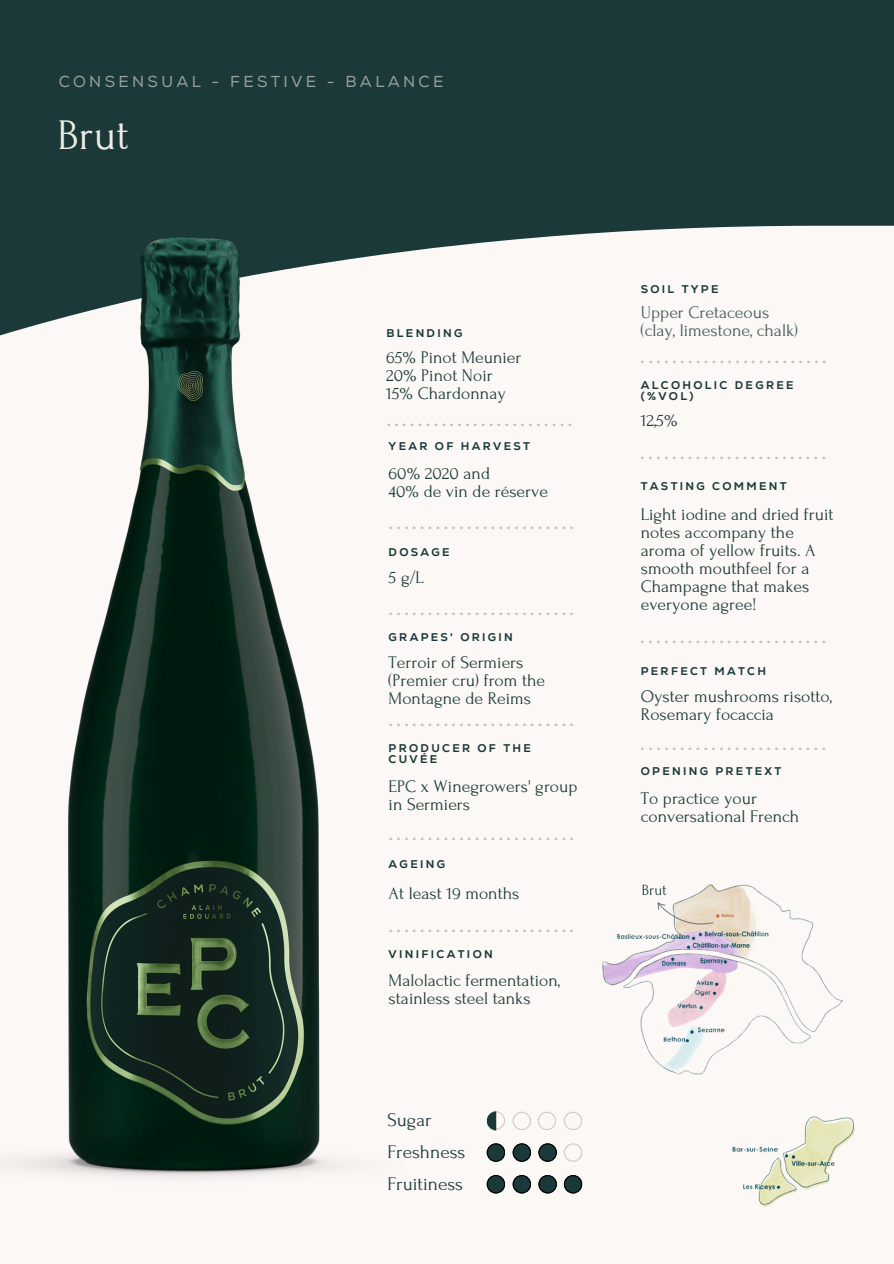
<style>
.page{position:relative;width:894px;height:1264px;background:#fff}
.page>*{position:absolute;margin:0;border:0;box-sizing:border-box;transform-origin:0 0}
.t1{font:43.5px "Forum";color:#f1ece6}
.t2{font:19.2px "Forum";color:#1b3939}
.t3{font:17.7px/18px "Forum";color:#1b3939}
.t4{font:17.7px/18px "Forum";color:#435958}
.t5{font:800 16.95px "Nexa";color:#1b3939}
.t6{font:15.9px "Nexa";letter-spacing:.21em;color:#f1ece6}
.t7{font:800 11.1px/11.2px "Nexa";letter-spacing:.21em;color:#1b3939}
</style>
<div class="page">
<div style="left:0;top:0;width:893px;height:1263px;background:#1b3939"></div>
<div style="left:0;top:226px;width:893px;height:1037px;background:#fbf8f5"></div>
<img style="left:0;top:226px;width:404px;height:952px">
<svg style="left:486px;top:1143px;width:18px;height:18px"></svg>
<svg style="left:486px;top:1174px;width:19px;height:19px"></svg>
<svg style="left:486px;top:1174px;width:18px;height:18px"></svg>
<svg style="left:512px;top:1143px;width:18px;height:18px"></svg>
<svg style="left:512px;top:1174px;width:19px;height:19px"></svg>
<svg style="left:512px;top:1174px;width:18px;height:18px"></svg>
<svg style="left:512px;top:1111px;width:18px;height:18px"></svg>
<svg style="left:537px;top:1111px;width:18px;height:18px"></svg>
<svg style="left:564px;top:1143px;width:9px;height:18px"></svg>
<svg style="left:564px;top:1111px;width:9px;height:18px"></svg>
<svg style="left:538px;top:1175px;width:18px;height:17px"></svg>
<svg style="left:538px;top:1143px;width:18px;height:18px"></svg>
<svg style="left:486px;top:1111px;width:18px;height:19px"></svg>
<svg style="left:563px;top:1175px;width:10px;height:17px"></svg>
<img style="left:573px;top:884px;width:282px;height:323px">
<p class="t6" style="left:59px;top:72px;width:386px">CONSENSUAL - FESTIVE - BALANCE</p>
<h2 class="t1" style="left:58px;top:111px;width:73px">Brut</h2>
<p class="t7" style="left:386px;top:327px;width:77px">BLENDING</p>
<p class="t3" style="left:386px;top:349px;width:137px">65% Pinot Meunier<br>20% Pinot Noir<br>15% Chardonnay</p>
<p class="t5" style="left:386px;top:409px;width:187px">........................</p>
<p class="t7" style="left:388px;top:440px;width:143px">YEAR OF HARVEST</p>
<p class="t3" style="left:388px;top:464px;width:161px">60% 2020 and<br>40% de vin de réserve</p>
<p class="t5" style="left:388px;top:512px;width:187px">........................</p>
<p class="t7" style="left:388px;top:546px;width:62px">DOSAGE</p>
<h2 class="t3" style="left:388px;top:569px;width:37px">5 g/L</h2>
<p class="t5" style="left:388px;top:597px;width:187px">........................</p>
<h1 class="t7" style="left:388px;top:631px;width:126px">GRAPES' ORIGIN</h1>
<p class="t3" style="left:388px;top:654px;width:158px">Terroir of Sermiers (Premier cru) from the<br>Montagne de Reims</p>
<p class="t5" style="left:388px;top:709px;width:187px">........................</p>
<h2 class="t7" style="left:388px;top:742px;width:144px">PRODUCER OF THE<br>CUVÉE</h2>
<h3 class="t3" style="left:388px;top:777px;width:190px">EPC x Winegrowers' group in Sermiers</h3>
<p class="t5" style="left:388px;top:823px;width:187px">........................</p>
<p class="t7" style="left:388px;top:858px;width:58px">AGEING</p>
<p class="t3" style="left:388px;top:884px;width:132px">At least 19 months</p>
<p class="t5" style="left:388px;top:915px;width:187px">........................</p>
<p class="t7" style="left:388px;top:948px;width:106px">VINIFICATION</p>
<p class="t3" style="left:388px;top:971px;width:173px">Malolactic fermentation, stainless steel tanks</p>
<p class="t2" style="left:387px;top:1109px;width:46px">Sugar</p>
<h2 class="t2" style="left:387px;top:1141px;width:79px">Freshness</h2>
<p class="t2" style="left:387px;top:1173px;width:77px">Fruitiness</p>
<h2 class="t7" style="left:640px;top:283px;width:79px">SOIL TYPE</h2>
<h2 class="t4" style="left:640px;top:304px;width:159px">Upper Cretaceous (clay, limestone, chalk)</h2>
<p class="t5" style="left:640px;top:346px;width:187px">........................</p>
<p class="t7" style="left:640px;top:379px;width:154px">ALCOHOLIC DEGREE (%VOL)</p>
<p class="t3" style="left:640px;top:411px;width:38px">12,5%</p>
<p class="t5" style="left:640px;top:442px;width:187px">........................</p>
<p class="t7" style="left:640px;top:480px;width:147px">TASTING COMMENT</p>
<p class="t3" style="left:640px;top:505px;width:194px">Light iodine and dried fruit notes accompany the aroma of yellow fruits. A smooth mouthfeel for a<br>Champagne that makes everyone agree!</p>
<p class="t5" style="left:640px;top:626px;width:187px">........................</p>
<h2 class="t7" style="left:640px;top:665px;width:127px">PERFECT MATCH</h2>
<h2 class="t3" style="left:640px;top:687px;width:193px">Oyster mushrooms risotto,<br>Rosemary focaccia</h2>
<p class="t5" style="left:640px;top:732px;width:187px">........................</p>
<p class="t7" style="left:640px;top:765px;width:142px">OPENING PRETEXT</p>
<p class="t3" style="left:640px;top:789px;width:160px">To practice your conversational French</p>
</div>
